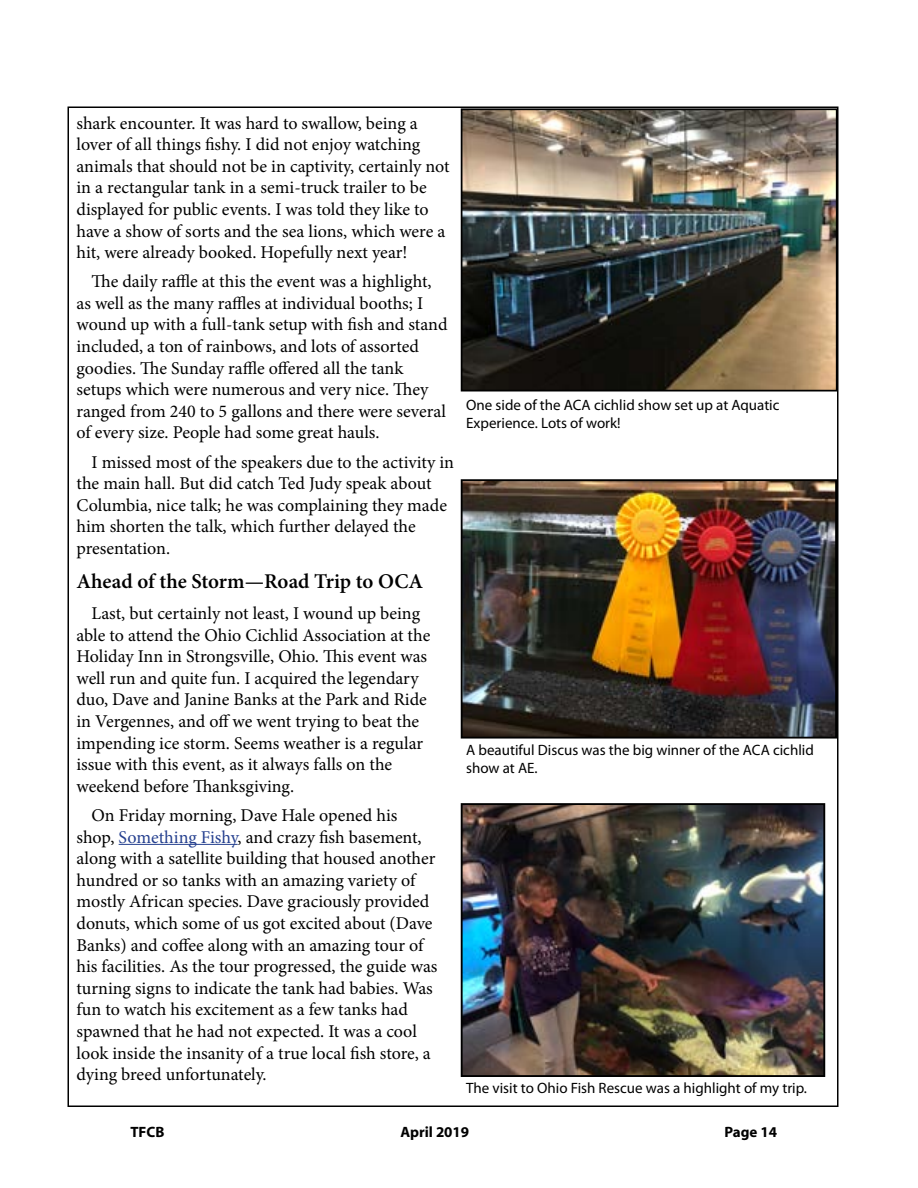
<style>
.page{position:relative;width:918px;height:1188px;background:#fff}
.page>*{position:absolute;margin:0;border:0;box-sizing:border-box;transform-origin:0 0}
.t1{font:600 21px "Minion Pro";color:#000}
.t2{font:18px/21.6px "Minion Pro";color:#000}
.t3{font:15px/18px "Myriad Pro";color:#000}
.t4{font:700 15px "Myriad";color:#000}
.s1{color:#25408f}
</style>
<div class="page">
<hr style="left:119px;top:844px;width:119px;height:1px;background:#25408f">
<img style="left:464px;top:111px;width:371px;height:278px">
<div style="left:461px;top:108px;width:377px;height:284px;border:2px solid #000"></div>
<img style="left:464px;top:482px;width:370px;height:254px">
<div style="left:461px;top:479px;width:376px;height:260px;border:2px solid #000"></div>
<img style="left:464px;top:806px;width:358px;height:268px">
<div style="left:461px;top:803px;width:364px;height:274px;border:2px solid #000"></div>
<p class="t2" style="left:76px;top:112px;width:375px">shark encounter. It was hard to swallow, being a lover of all things fishy. I did not enjoy watching animals that should not be in captivity, certainly not in a rectangular tank in a semi-truck trailer to be displayed for public events. I was told they like to have a show of sorts and the sea lions, which were a hit, were already booked. Hopefully next year!</p>
<p class="t2" style="left:76px;top:271px;width:373px;text-indent:15px">The daily raffle at this the event was a highlight, as well as the many raffles at individual booths; I wound up with a full-tank setup with fish and stand included, a ton of rainbows, and lots of assorted goodies. The Sunday raffle offered all the tank setups which were numerous and very nice. They ranged from 240 to 5 gallons and there were several of every size. People had some great hauls.</p>
<p class="t2" style="left:76px;top:451px;width:379px;text-indent:15px">I missed most of the speakers due to the activity in the main hall. But did catch Ted Judy speak about Columbia, nice talk; he was complaining they made him shorten the talk, which further delayed the presentation.</p>
<p class="t1" style="left:76px;top:569px;width:348px">Ahead of the Storm—Road Trip to OCA</p>
<p class="t2" style="left:77px;top:603px;width:355px;text-indent:15px">Last, but certainly not least, I wound up being able to attend the Ohio Cichlid Association at the Holiday Inn in Strongsville, Ohio. This event was well run and quite fun. I acquired the legendary duo, Dave and Janine Banks at the Park and Ride in Vergennes, and off we went trying to beat the impending ice storm. Seems weather is a regular issue with this event, as it always falls on the weekend before Thanksgiving.</p>
<p class="t2" style="left:77px;top:805px;width:362px;text-indent:15px">On Friday morning, Dave Hale opened his shop, <span class="s1">Something Fishy</span>, and crazy fish basement, along with a satellite building that housed another hundred or so tanks with an amazing variety of mostly African species. Dave graciously provided donuts, which some of us got excited about (Dave Banks) and coffee along with an amazing tour of his facilities. As the tour progressed, the guide was turning signs to indicate the tank had babies. Was fun to watch his excitement as a few tanks had spawned that he had not expected. It was a cool look inside the insanity of a true local fish store, a dying breed unfortunately.</p>
<p class="t3" style="left:466px;top:395px;width:315px">One side of the ACA cichlid show set up at Aquatic<br>Experience. Lots of work!</p>
<p class="t3" style="left:466px;top:741px;width:349px">A beautiful Discus was the big winner of the ACA cichlid show at AE.</p>
<p class="t3" style="left:466px;top:1078px;width:342px">The visit to Ohio Fish Rescue was a highlight of my trip.</p>
<p class="t4" style="left:130px;top:1124px;width:36px">TFCB</p>
<p class="t4" style="left:400px;top:1124px;width:70px">April 2019</p>
<p class="t4" style="left:724px;top:1124px;width:54px">Page 14</p>
</div>
